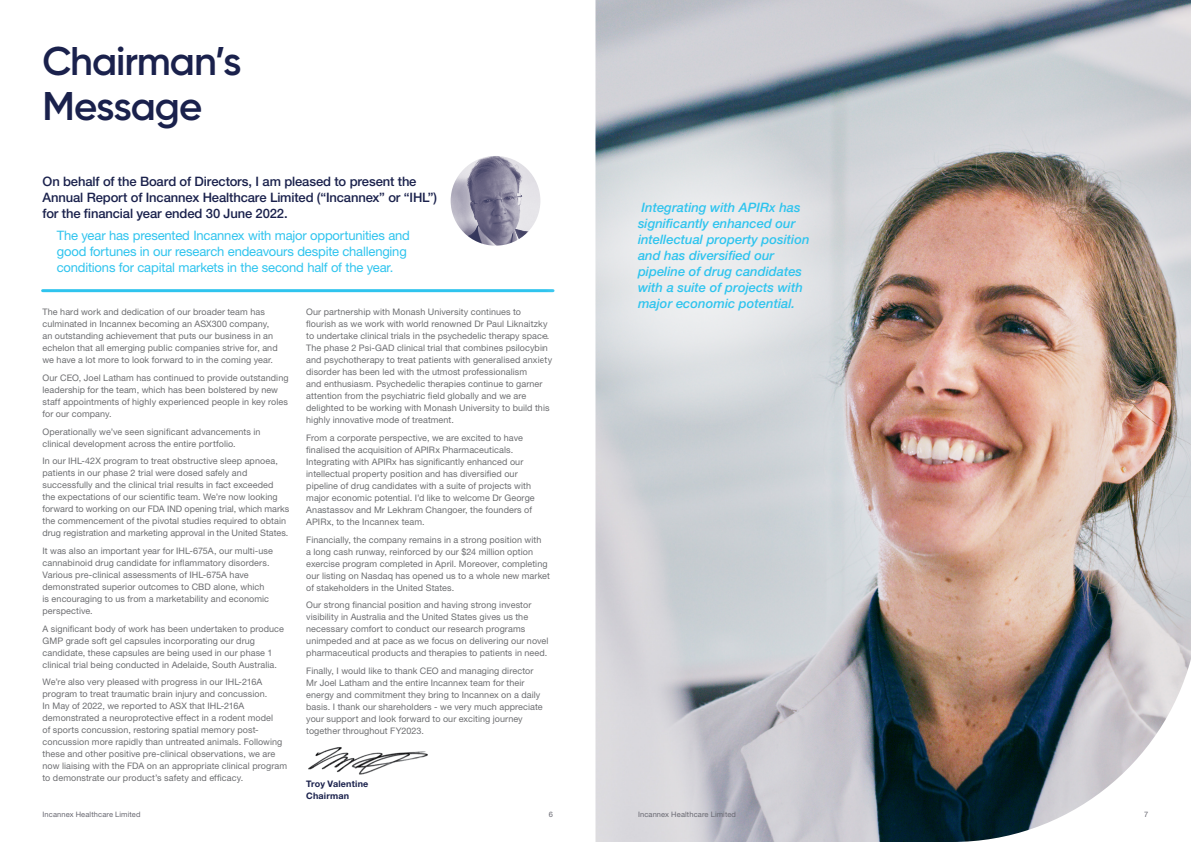
<style>
.page{position:relative;width:1191px;height:842px;background:#fff}
.page>*{position:absolute;margin:0;border:0;box-sizing:border-box;transform-origin:0 0}
.t1{font:600 40px/45px "Gilroy";letter-spacing:-.025em;color:#1a214c}
.t2{font:italic 500 13px/16px "Helvetica Neue LT Std";color:#2fc4ee}
.t3{font:13px/16px "Helvetica Neue LT Std";letter-spacing:-.015em;color:#2fc4ee}
.t4{font:500 13px/16px "Helvetica Neue LT Std";letter-spacing:-.01em;color:#1a214c}
.t5{font:9px/12px "Helvetica Neue LT Std";letter-spacing:.01em;color:#6d6e71}
.t6{font:700 9px/12px "Helvetica Neue LT Std";letter-spacing:.02em;color:#1a214c}
.t7{font:7.5px "Helvetica Neue LT Std";letter-spacing:.015em;color:#686871}
</style>
<div class="page">
<img style="left:595px;top:0;width:596px;height:842px">
<img style="left:450px;top:156px;width:90px;height:90px">
<hr style="left:43px;top:289px;width:510px;height:3px;background:#2fc4ee">
<svg style="left:543px;top:113px;width:313px;height:314px"></svg>
<img style="left:308px;top:747px;width:120px;height:28px">
<h1 class="t1" style="left:43px;top:38px;width:200px">Chairman’s<br>Message</h1>
<h2 class="t4" style="left:43px;top:174px;width:396px">On behalf of the Board of Directors, I am pleased to present the<br>Annual Report of Incannex Healthcare Limited (“Incannex” or “IHL”) for the financial year ended 30 June 2022.</h2>
<h2 class="t3" style="left:57px;top:227px;width:355px">The year has presented Incannex with major opportunities and good fortunes in our research endeavours despite challenging conditions for capital markets in the second half of the year.</h2>
<p class="t5" style="left:43px;top:306px;width:237px">The hard work and dedication of our broader team has culminated in Incannex becoming an ASX300 company, an outstanding achievement that puts our business in an echelon that all emerging public companies strive for, and we have a lot more to look forward to in the coming year.</p>
<p class="t5" style="left:43px;top:372px;width:247px">Our CEO, Joel Latham has continued to provide outstanding leadership for the team, which has been bolstered by new staff appointments of highly experienced people in key roles for our company.</p>
<p class="t5" style="left:43px;top:425px;width:219px">Operationally we’ve seen significant advancements in clinical development across the entire portfolio.</p>
<p class="t5" style="left:43px;top:455px;width:248px">In our IHL-42X program to treat obstructive sleep apnoea, patients in our phase 2 trial were dosed safely and successfully and the clinical trial results in fact exceeded<br>the expectations of our scientific team. We’re now looking forward to working on our FDA IND opening trial, which marks the commencement of the pivotal studies required to obtain drug registration and marketing approval in the United States.</p>
<p class="t5" style="left:43px;top:545px;width:232px">It was also an important year for IHL-675A, our multi-use cannabinoid drug candidate for inflammatory disorders.<br>Various pre-clinical assessments of IHL-675A have demonstrated superior outcomes to CBD alone, which is encouraging to us from a marketability and economic perspective.</p>
<p class="t5" style="left:43px;top:622px;width:243px">A significant body of work has been undertaken to produce GMP grade soft gel capsules incorporating our drug candidate, these capsules are being used in our phase 1 clinical trial being conducted in Adelaide, South Australia.</p>
<p class="t5" style="left:43px;top:676px;width:246px">We’re also very pleased with progress in our IHL-216A program to treat traumatic brain injury and concussion.<br>In May of 2022, we reported to ASX that IHL-216A demonstrated a neuroprotective effect in a rodent model<br>of sports concussion, restoring spatial memory post&shy;concussion more rapidly than untreated animals. Following these and other positive pre-clinical observations, we are now liaising with the FDA on an appropriate clinical program to demonstrate our product’s safety and efficacy.</p>
<p class="t5" style="left:306px;top:306px;width:247px">Our partnership with Monash University continues to flourish as we work with world renowned Dr Paul Liknaitzky to undertake clinical trials in the psychedelic therapy space.<br>The phase 2 Psi-GAD clinical trial that combines psilocybin and psychotherapy to treat patients with generalised anxiety disorder has been led with the utmost professionalism<br>and enthusiasm. Psychedelic therapies continue to garner attention from the psychiatric field globally and we are delighted to be working with Monash University to build this highly innovative mode of treatment.</p>
<p class="t5" style="left:306px;top:432px;width:230px">From a corporate perspective, we are excited to have finalised the acquisition of APIRx Pharmaceuticals.<br>Integrating with APIRx has significantly enhanced our intellectual property position and has diversified our pipeline of drug candidates with a suite of projects with major economic potential. I’d like to welcome Dr George Anastassov and Mr Lekhram Changoer, the founders of APIRx, to the Incannex team.</p>
<p class="t5" style="left:306px;top:533px;width:245px">Financially, the company remains in a strong position with<br>a long cash runway, reinforced by our $24 million option exercise program completed in April. Moreover, completing our listing on Nasdaq has opened us to a whole new market of stakeholders in the United States.</p>
<p class="t5" style="left:306px;top:599px;width:244px">Our strong financial position and having strong investor visibility in Australia and the United States gives us the necessary comfort to conduct our research programs unimpeded and at pace as we focus on delivering our novel pharmaceutical products and therapies to patients in need.</p>
<p class="t5" style="left:306px;top:665px;width:238px">Finally, I would like to thank CEO and managing director Mr Joel Latham and the entire Incannex team for their energy and commitment they bring to Incannex on a daily basis. I thank our shareholders - we very much appreciate your support and look forward to our exciting journey together throughout FY2023.</p>
<p class="t6" style="left:306px;top:777px;width:64px">Troy Valentine<br>Chairman</p>
<h2 class="t2" style="left:638px;top:199px;width:173px">Integrating with APIRx has significantly enhanced our intellectual property position and has diversified our pipeline of drug candidates with a suite of projects with major economic potential.</h2>
<p class="t7" style="left:43px;top:810px;width:100px">Incannex Healthcare Limited</p>
<p class="t7" style="left:549px;top:810px;width:6px">6</p>
<p class="t7" style="left:638px;top:810px;width:100px">Incannex Healthcare Limited</p>
<p class="t7" style="left:1144px;top:810px;width:6px">7</p>
</div>
